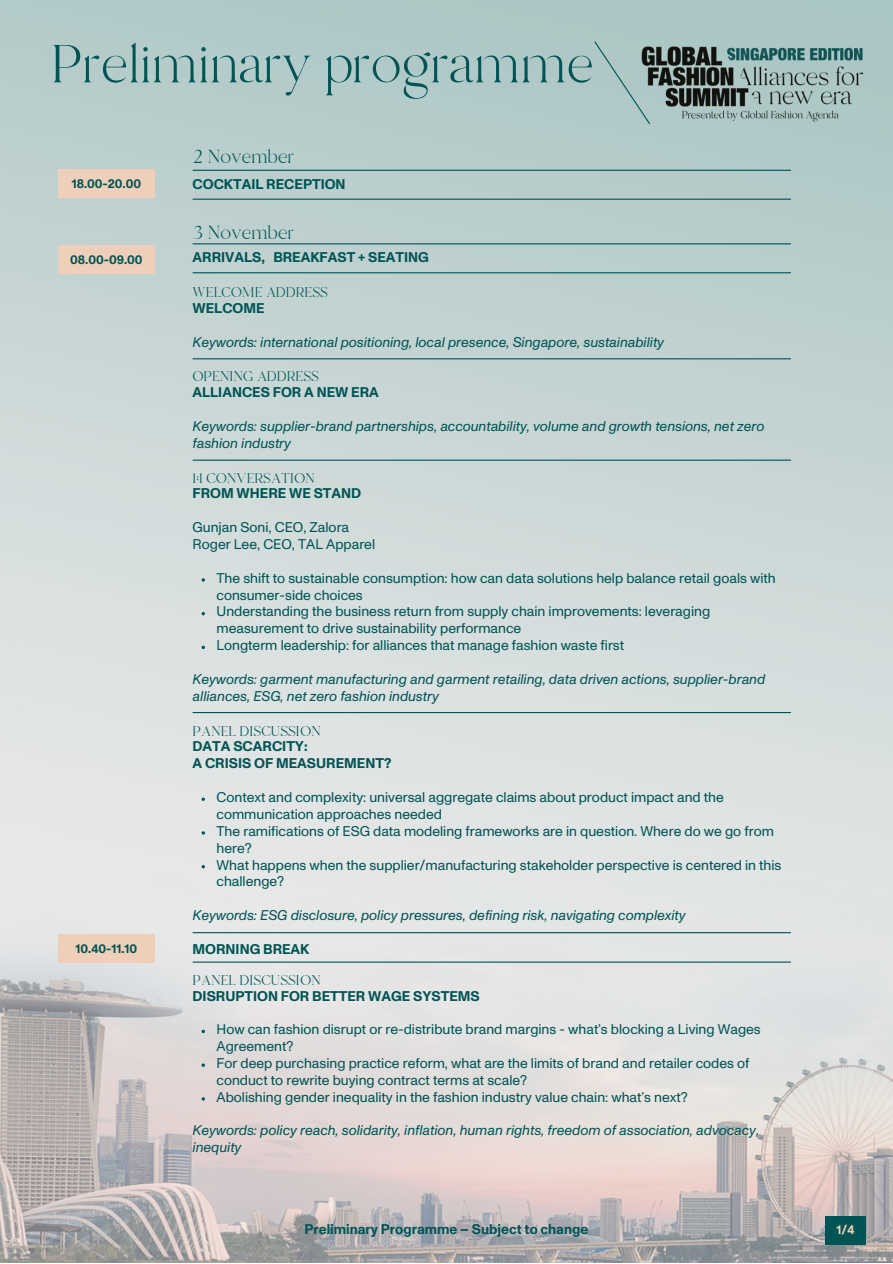
<style>
.page{position:relative;width:893px;height:1264px;background:#fff}
.page>*{position:absolute;margin:0;border:0;box-sizing:border-box;transform-origin:0 0}
.t1{font:53.25px "Branch";color:#005454}
.t2{font:18.75px "Branch";color:#005454}
.t3{font:14.1px/16.8px "Monument Grotesk";color:#005454}
.t4{font:italic 14.1px/16.8px "Monument Grotesk";color:#005454}
.t5{font:700 14.1px/16.8px "Monument Grotesk";color:#005454}
.t6{font:14.1px "Branch";color:#005454}
.t7{font:700 12.6px "Monument Grotesk";color:#005454}
.t8{font:700 12.6px "Monument Grotesk";color:#efcfba}
</style>
<div class="page">
<img style="left:0;top:0;width:892px;height:1262px">
<img style="left:651px;top:43px;width:214px;height:80px">
<svg style="left:593px;top:40px;width:58px;height:85px;background:#a5bebd"></svg>
<svg style="left:201px;top:578px;width:4px;height:3px"></svg>
<svg style="left:201px;top:612px;width:4px;height:3px"></svg>
<svg style="left:201px;top:645px;width:4px;height:4px"></svg>
<svg style="left:201px;top:797px;width:4px;height:4px"></svg>
<svg style="left:201px;top:831px;width:4px;height:3px"></svg>
<svg style="left:201px;top:865px;width:4px;height:3px"></svg>
<hr style="left:192px;top:272px;width:598px;height:1px;background:#005454">
<hr style="left:192px;top:358px;width:598px;height:1px;background:#005454">
<hr style="left:192px;top:459px;width:598px;height:2px;background:#005454">
<hr style="left:192px;top:712px;width:598px;height:1px;background:#005454">
<div style="left:58px;top:245px;width:97px;height:29px;background:#efcfba"></div>
<hr style="left:192px;top:932px;width:598px;height:1px;background:#005454">
<hr style="left:192px;top:961px;width:598px;height:1px;background:#005454">
<svg style="left:201px;top:1029px;width:4px;height:4px"></svg>
<svg style="left:201px;top:1063px;width:4px;height:3px"></svg>
<svg style="left:201px;top:1097px;width:4px;height:3px"></svg>
<div style="left:58px;top:170px;width:97px;height:28px;background:#efcfba"></div>
<hr style="left:192px;top:199px;width:598px;height:1px;background:#005454">
<hr style="left:192px;top:170px;width:598px;height:1px;background:#005454">
<hr style="left:192px;top:243px;width:598px;height:1px;background:#005454">
<div style="left:58px;top:934px;width:97px;height:29px;background:#efcfba"></div>
<div style="left:825px;top:1216px;width:40px;height:28px;background:#005454"></div>
<h1 class="t1" style="left:51px;top:29px;width:545px">Preliminary programme</h1>
<h2 class="t2" style="left:192px;top:144px;width:103px">2 November</h2>
<p class="t7" style="left:72px;top:178px;width:71px">18.00-20.00</p>
<p class="t5" style="left:192px;top:176px;width:154px">COCKTAIL RECEPTION</p>
<p class="t7" style="left:70px;top:253px;width:74px">08.00-09.00</p>
<p class="t7" style="left:76px;top:942px;width:63px">10.40-11.10</p>
<h2 class="t2" style="left:192px;top:221px;width:103px">3 November</h2>
<p class="t5" style="left:192px;top:250px;width:238px">ARRIVALS, BREAKFAST + SEATING</p>
<p class="t6" style="left:192px;top:283px;width:137px">WELCOME ADDRESS</p>
<p class="t5" style="left:192px;top:300px;width:74px">WELCOME</p>
<p class="t4" style="left:192px;top:334px;width:473px">Keywords: international positioning, local presence, Singapore, sustainability</p>
<p class="t6" style="left:192px;top:367px;width:128px">OPENING ADDRESS</p>
<p class="t5" style="left:192px;top:384px;width:188px">ALLIANCES FOR A NEW ERA</p>
<p class="t4" style="left:192px;top:418px;width:573px">Keywords: supplier-brand partnerships, accountability, volume and growth tensions, net zero fashion industry</p>
<p class="t6" style="left:192px;top:468px;width:124px">1:1 CONVERSATION</p>
<p class="t5" style="left:192px;top:486px;width:170px">FROM WHERE WE STAND</p>
<p class="t3" style="left:192px;top:519px;width:184px">Gunjan Soni, CEO, Zalora<br>Roger Lee, CEO, TAL Apparel</p>
<p class="t3" style="left:216px;top:570px;width:560px">The shift to sustainable consumption: how can data solutions help balance retail goals with consumer-side choices<br>Understanding the business return from supply chain improvements: leveraging measurement to drive sustainability performance<br>Longterm leadership: for alliances that manage fashion waste first</p>
<p class="t4" style="left:192px;top:671px;width:574px">Keywords: garment manufacturing and garment retailing, data driven actions, supplier-brand alliances, ESG, net zero fashion industry</p>
<p class="t6" style="left:192px;top:721px;width:130px">PANEL DISCUSSION</p>
<p class="t5" style="left:192px;top:739px;width:200px">DATA SCARCITY:<br>A CRISIS OF MEASUREMENT?</p>
<p class="t3" style="left:216px;top:789px;width:566px">Context and complexity: universal aggregate claims about product impact and the communication approaches needed<br>The ramifications of ESG data modeling frameworks are in question. Where do we go from here?<br>What happens when the supplier/manufacturing stakeholder perspective is centered in this challenge?</p>
<p class="t4" style="left:192px;top:907px;width:494px">Keywords: ESG disclosure, policy pressures, defining risk, navigating complexity</p>
<p class="t5" style="left:192px;top:941px;width:118px">MORNING BREAK</p>
<p class="t6" style="left:192px;top:970px;width:130px">PANEL DISCUSSION</p>
<p class="t5" style="left:192px;top:987px;width:289px">DISRUPTION FOR BETTER WAGE SYSTEMS</p>
<p class="t3" style="left:216px;top:1021px;width:545px">How can fashion disrupt or re-distribute brand margins - what’s blocking a Living Wages Agreement?<br>For deep purchasing practice reform, what are the limits of brand and retailer codes of conduct to rewrite buying contract terms at scale?<br>Abolishing gender inequality in the fashion industry value chain: what’s next?</p>
<p class="t4" style="left:192px;top:1122px;width:568px">Keywords: policy reach, solidarity, inflation, human rights, freedom of association, advocacy, inequity</p>
<p class="t5" style="left:304px;top:1221px;width:285px">Preliminary Programme – Subject to change</p>
<p class="t8" style="left:836px;top:1224px;width:19px">1/4</p>
</div>
